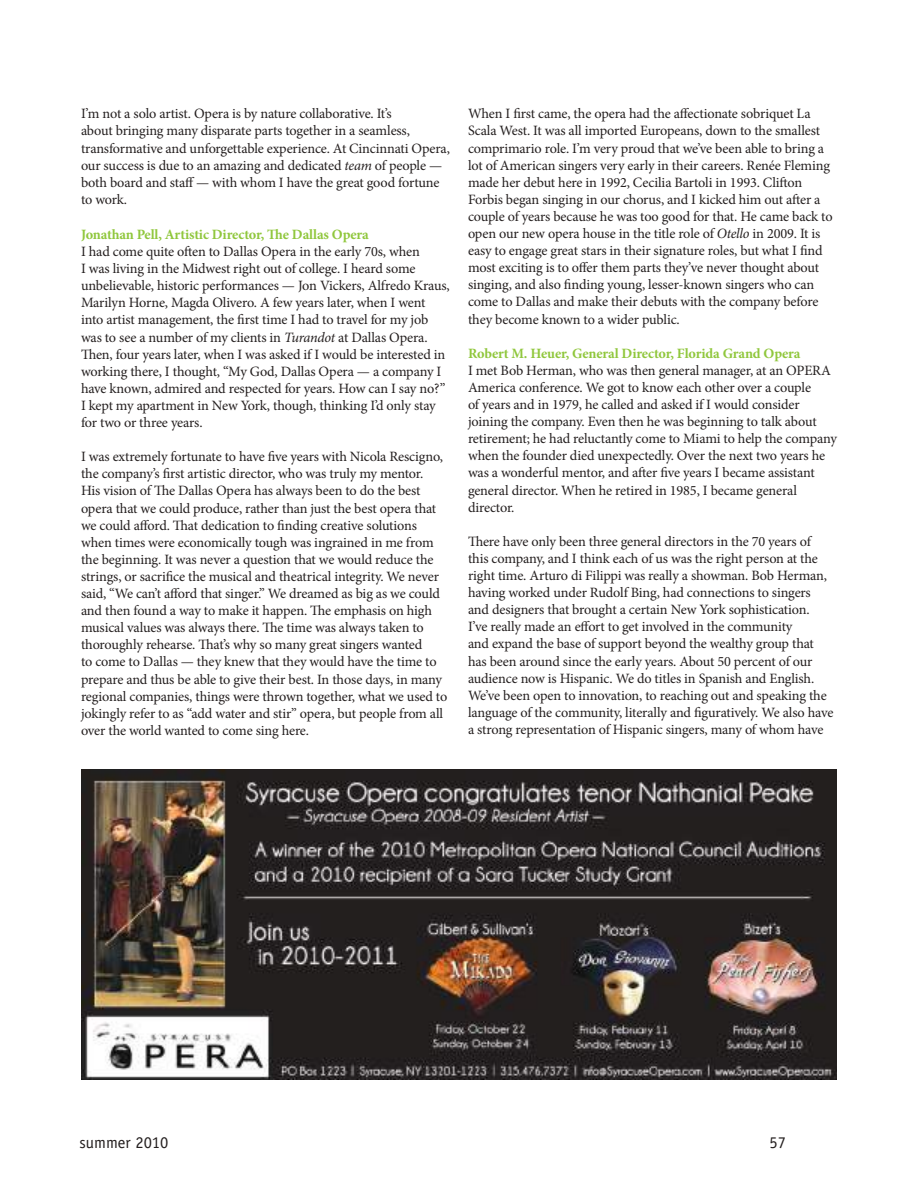
<style>
.page{position:relative;width:918px;height:1188px;background:#fff}
.page>*{position:absolute;margin:0;border:0;box-sizing:border-box;transform-origin:0 0}
.t1{font:16.5px "Officina Sans";color:#241f1f}
.t2{font:14.25px/17.1px "Minion Pro";letter-spacing:-.01em;color:#241f1f}
.t3{font:700 14.25px "Minion Pro";letter-spacing:-.01em;color:#90c73d}
.s1{font-style:italic}
</style>
<div class="page">
<img style="left:81px;top:769px;width:756px;height:311px">
<p class="t2" style="left:81px;top:105px;width:371px">I’m not a solo artist. Opera is by nature collaborative. It’s<br>about bringing many disparate parts together in a seamless, transformative and unforgettable experience. At Cincinnati Opera, our success is due to an amazing and dedicated <span class="s1">team</span> of people — both board and staff — with whom I have the great good fortune to work.</p>
<p class="t3" style="left:81px;top:224px;width:289px">Jonathan Pell, Artistic Director, The Dallas Opera</p>
<p class="t2" style="left:81px;top:243px;width:370px">I had come quite often to Dallas Opera in the early 70s, when<br>I was living in the Midwest right out of college. I heard some unbelievable, historic performances — Jon Vickers, Alfredo Kraus, Marilyn Horne, Magda Olivero. A few years later, when I went into artist management, the first time I had to travel for my job was to see a number of my clients in <span class="s1">Turandot</span> at Dallas Opera.<br>Then, four years later, when I was asked if I would be interested in working there, I thought, “My God, Dallas Opera — a company I have known, admired and respected for years. How can I say no?” I kept my apartment in New York, though, thinking I’d only stay for two or three years.</p>
<p class="t2" style="left:81px;top:448px;width:368px">I was extremely fortunate to have five years with Nicola Rescigno, the company’s first artistic director, who was truly my mentor.<br>His vision of The Dallas Opera has always been to do the best opera that we could produce, rather than just the best opera that we could afford. That dedication to finding creative solutions when times were economically tough was ingrained in me from the beginning. It was never a question that we would reduce the strings, or sacrifice the musical and theatrical integrity. We never said, “We can’t afford that singer.” We dreamed as big as we could and then found a way to make it happen. The emphasis on high musical values was always there. The time was always taken to thoroughly rehearse. That’s why so many great singers wanted<br>to come to Dallas — they knew that they would have the time to prepare and thus be able to give their best. In those days, in many regional companies, things were thrown together, what we used to jokingly refer to as “add water and stir” opera, but people from all over the world wanted to come sing here.</p>
<p class="t2" style="left:468px;top:105px;width:366px">When I first came, the opera had the affectionate sobriquet La Scala West. It was all imported Europeans, down to the smallest comprimario role. I’m very proud that we’ve been able to bring a lot of American singers very early in their careers. Renée Fleming made her debut here in 1992, Cecilia Bartoli in 1993. Clifton Forbis began singing in our chorus, and I kicked him out after a couple of years because he was too good for that. He came back to open our new opera house in the title role of <span class="s1">Otello</span> in 2009. It is easy to engage great stars in their signature roles, but what I find most exciting is to offer them parts they’ve never thought about singing, and also finding young, lesser-known singers who can come to Dallas and make their debuts with the company before they become known to a wider public.</p>
<p class="t3" style="left:468px;top:343px;width:334px">Robert M. Heuer, General Director, Florida Grand Opera</p>
<p class="t2" style="left:468px;top:362px;width:371px">I met Bob Herman, who was then general manager, at an OPERA America conference. We got to know each other over a couple<br>of years and in 1979, he called and asked if I would consider joining the company. Even then he was beginning to talk about retirement; he had reluctantly come to Miami to help the company when the founder died unexpectedly. Over the next two years he was a wonderful mentor, and after five years I became assistant general director. When he retired in 1985, I became general director.</p>
<p class="t2" style="left:468px;top:533px;width:367px">There have only been three general directors in the 70 years of this company, and I think each of us was the right person at the right time. Arturo di Filippi was really a showman. Bob Herman, having worked under Rudolf Bing, had connections to singers and designers that brought a certain New York sophistication.<br>I’ve really made an effort to get involved in the community<br>and expand the base of support beyond the wealthy group that has been around since the early years. About 50 percent of our audience now is Hispanic. We do titles in Spanish and English.<br>We’ve been open to innovation, to reaching out and speaking the language of the community, literally and figuratively. We also have a strong representation of Hispanic singers, many of whom have</p>
<p class="t1" style="left:80px;top:1132px;width:90px">summer 2010</p>
<p class="t1" style="left:770px;top:1132px;width:18px">57</p>
</div>
